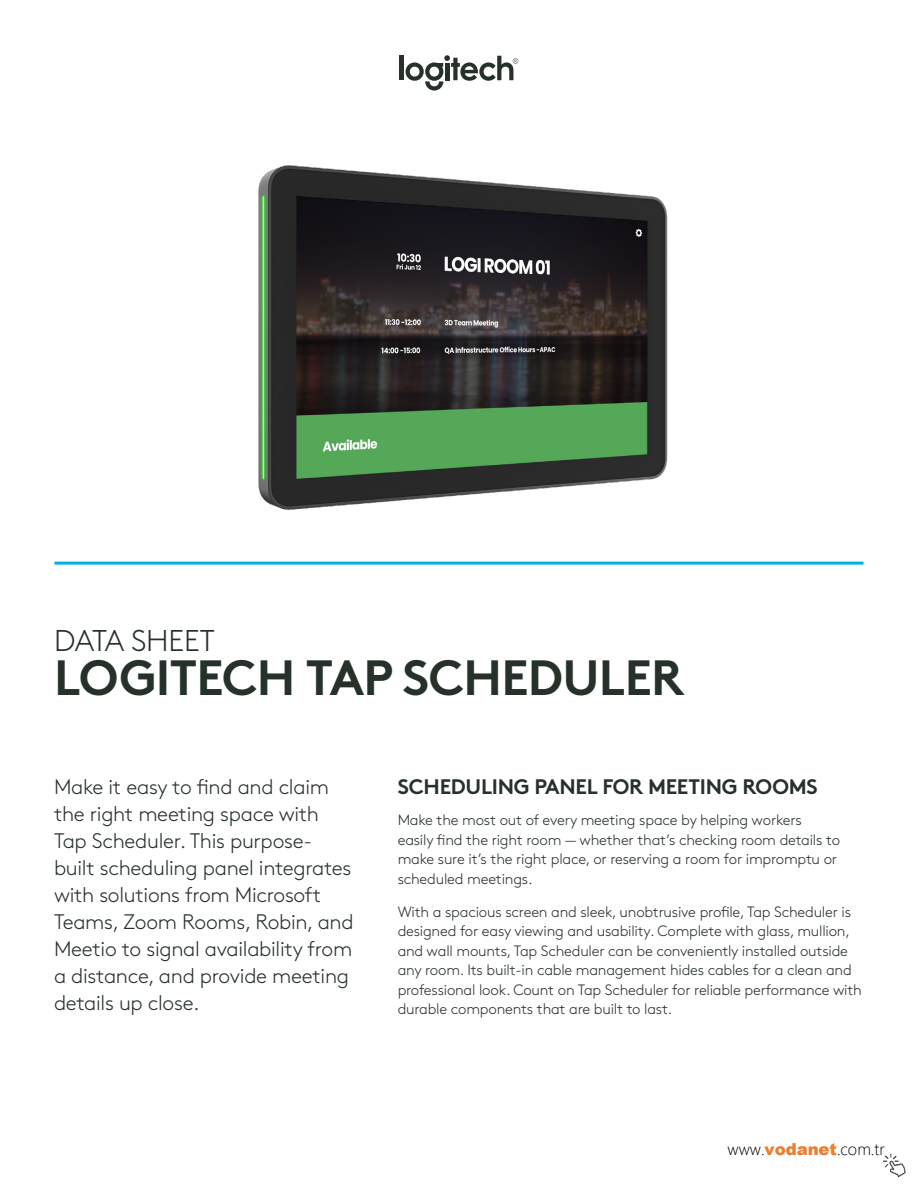
<style>
.page{position:relative;width:918px;height:1188px;background:#fff}
.page>*{position:absolute;margin:0;border:0;box-sizing:border-box;transform-origin:0 0}
.t1{font:700 49.5px "Brown Pro";letter-spacing:-.015em;color:#26312a}
.H1_Sub{font:300 30px "Brown Pro";letter-spacing:-.01em;color:#26312a}
.Side_Column_Text{font:300 21px/27px "Brown Pro";letter-spacing:-.015em;color:#26312a}
.t2{font:700 21px "Brown Pro";letter-spacing:-.015em;color:#26312a}
.t3{font:300 16.5px "Segoe UI";letter-spacing:-.005em;color:#000}
.Body_copy{font:300 15px/19.5px "Brown Pro";letter-spacing:-.015em;color:#26312a}
.s1{font-family:"Arial";font-weight:900;color:#ed7d31}
</style>
<div class="page">
<hr style="left:54px;top:562px;width:810px;height:3px;background:#00afe7">
<img style="left:258px;top:55px;width:410px;height:455px">
<img style="left:883px;top:1154px;width:23px;height:22px">
<p class="H1_Sub" style="left:54px;top:618px;width:162px">DATA SHEET</p>
<h1 class="t1" style="left:54px;top:637px;width:632px">LOGITECH TAP SCHEDULER</h1>
<p class="Side_Column_Text" style="left:54px;top:772px;width:301px">Make it easy to find and claim the right meeting space with<br>Tap Scheduler. This purpose&shy;built scheduling panel integrates with solutions from Microsoft<br>Teams, Zoom Rooms, Robin, and<br>Meetio to signal availability from a distance, and provide meeting details up close.</p>
<h3 class="t2" style="left:398px;top:770px;width:421px">SCHEDULING PANEL FOR MEETING ROOMS</h3>
<p class="Body_copy" style="left:398px;top:809px;width:444px">Make the most out of every meeting space by helping workers easily find the right room — whether that’s checking room details to make sure it’s the right place, or reserving a room for impromptu or scheduled meetings.</p>
<p class="Body_copy" style="left:398px;top:901px;width:466px">With a spacious screen and sleek, unobtrusive profile, Tap Scheduler is designed for easy viewing and usability. Complete with glass, mullion, and wall mounts, Tap Scheduler can be conveniently installed outside any room. Its built-in cable management hides cables for a clean and professional look. Count on Tap Scheduler for reliable performance with durable components that are built to last.</p>
<p class="t3" style="left:728px;top:1138px;width:159px">www.<span class="s1">vodanet</span>.com.tr</p>
</div>
